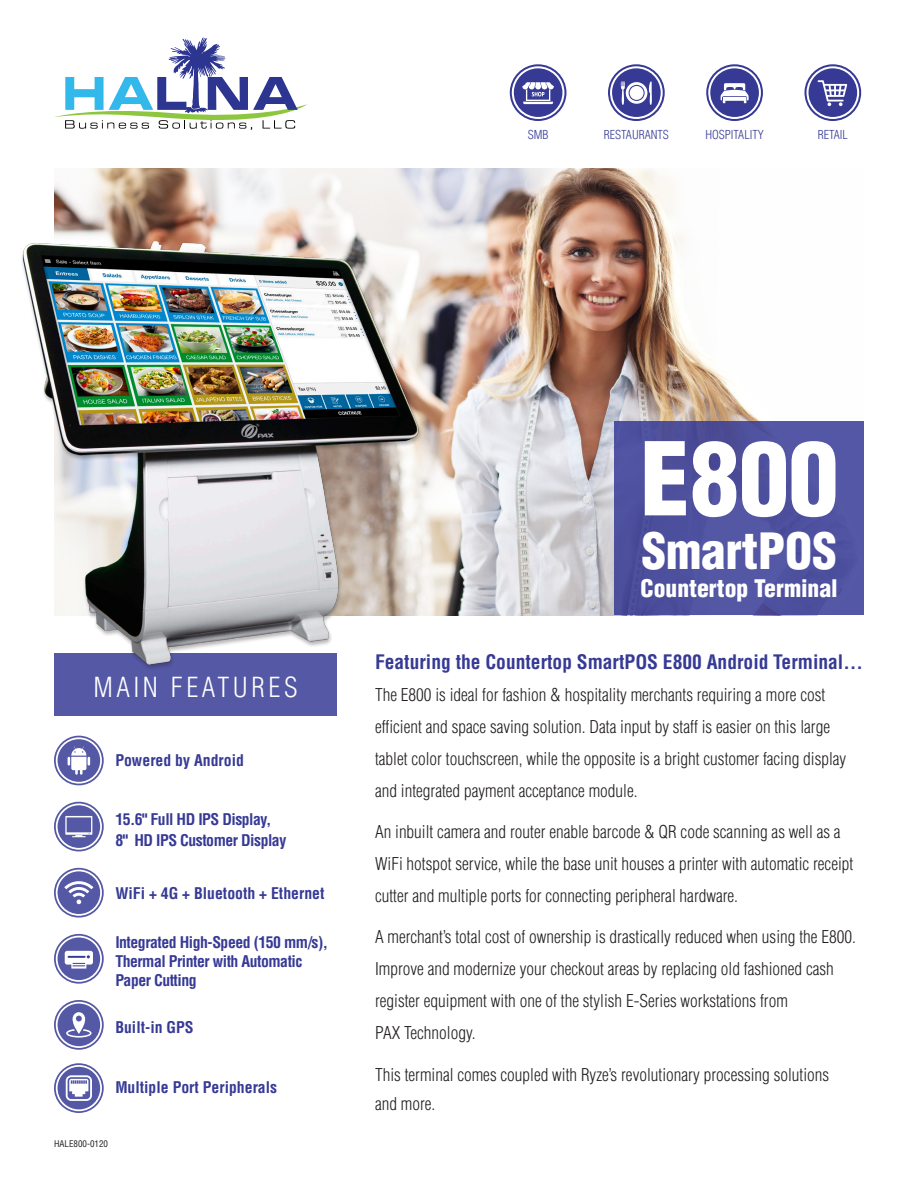
<style>
.page{position:relative;width:918px;height:1188px;background:#fff}
.page>*{position:absolute;margin:0;border:0;box-sizing:border-box;transform-origin:0 0}
.t1{font:900 condensed 99px "Helvetica";color:#fff}
.t2{font:900 condensed 48.75px "Helvetica";color:#fff}
.t3{font:300 condensed 27px "Helvetica";letter-spacing:.13em;color:#fff}
.t4{font:900 condensed 23.7px "Helvetica";color:#fff}
.t5{font:700 condensed 19.5px "Helvetica";color:#363a95}
.t6{font:300 condensed 17.25px/32px "Helvetica";color:#231f20}
.t7{font:700 condensed 15.75px/18.9px "Helvetica";letter-spacing:-.03em;color:#363a95}
.t8{font:700 condensed 15.75px "Helvetica";color:#363a95}
.t9{font:300 condensed 12.15px "Helvetica";color:#363a95}
.t10{font:condensed 9px "Helvetica";color:#231f20}
</style>
<div class="page">
<img style="left:54px;top:168px;width:706px;height:447px">
<div style="left:615px;top:421px;width:249px;height:194px;background:#4f519f"></div>
<div style="left:54px;top:654px;width:283px;height:62px;background:#5458a5"></div>
<svg style="left:54px;top:736px;width:50px;height:49px"></svg>
<svg style="left:54px;top:802px;width:50px;height:49px"></svg>
<svg style="left:54px;top:934px;width:50px;height:50px"></svg>
<svg style="left:608px;top:64px;width:57px;height:57px"></svg>
<svg style="left:804px;top:64px;width:57px;height:57px"></svg>
<svg style="left:706px;top:64px;width:57px;height:57px"></svg>
<svg style="left:509px;top:64px;width:57px;height:57px"></svg>
<svg style="left:54px;top:868px;width:50px;height:50px"></svg>
<svg style="left:54px;top:1000px;width:50px;height:50px"></svg>
<svg style="left:54px;top:1063px;width:50px;height:50px"></svg>
<img style="left:22px;top:227px;width:409px;height:442px">
<svg style="left:55px;top:37px;width:252px;height:93px"></svg>
<p class="t9" style="left:528px;top:127px;width:22px">SMB</p>
<p class="t9" style="left:604px;top:127px;width:67px">RESTAURANTS</p>
<p class="t9" style="left:705px;top:127px;width:60px">HOSPITALITY</p>
<p class="t9" style="left:818px;top:127px;width:32px">RETAIL</p>
<h3 class="t3" style="left:93px;top:670px;width:206px">MAIN FEATURES</h3>
<p class="t8" style="left:115px;top:750px;width:130px">Powered by Android</p>
<p class="t7" style="left:115px;top:808px;width:173px;line-height:21px">15.6" Full HD IPS Display,<br>8" HD IPS Customer Display</p>
<p class="t8" style="left:115px;top:883px;width:211px">WiFi + 4G + Bluetooth + Ethernet</p>
<p class="t7" style="left:115px;top:933px;width:214px">Integrated High-Speed (150 mm/s),<br>Thermal Printer with Automatic<br>Paper Cutting</p>
<p class="t8" style="left:115px;top:1017px;width:80px">Built-in GPS</p>
<p class="t8" style="left:115px;top:1077px;width:163px">Multiple Port Peripherals</p>
<p class="t10" style="left:54px;top:1138px;width:55px">HALE800-0120</p>
<h1 class="t1" style="left:640px;top:416px;width:199px">E800</h1>
<h2 class="t2" style="left:642px;top:520px;width:197px">SmartPOS</h2>
<h3 class="t4" style="left:641px;top:574px;width:199px">Countertop Terminal</h3>
<p class="t5" style="left:375px;top:649px;width:489px">Featuring the Countertop SmartPOS E800 Android Terminal…</p>
<p class="t6" style="left:375px;top:678px;width:473px">The E800 is ideal for fashion &amp; hospitality merchants requiring a more cost efficient and space saving solution. Data input by staff is easier on this large tablet color touchscreen, while the opposite is a bright customer facing display and integrated payment acceptance module.</p>
<p class="t6" style="left:375px;top:816px;width:480px">An inbuilt camera and router enable barcode &amp; QR code scanning as well as a<br>WiFi hotspot service, while the base unit houses a printer with automatic receipt cutter and multiple ports for connecting peripheral hardware.</p>
<p class="t6" style="left:375px;top:921px;width:482px">A merchant’s total cost of ownership is drastically reduced when using the E800.<br>Improve and modernize your checkout areas by replacing old fashioned cash register equipment with one of the stylish E-Series workstations from<br>PAX Technology.</p>
<p class="t6" style="left:375px;top:1060px;width:456px;line-height:29px">This terminal comes coupled with Ryze’s revolutionary processing solutions and more.</p>
</div>
